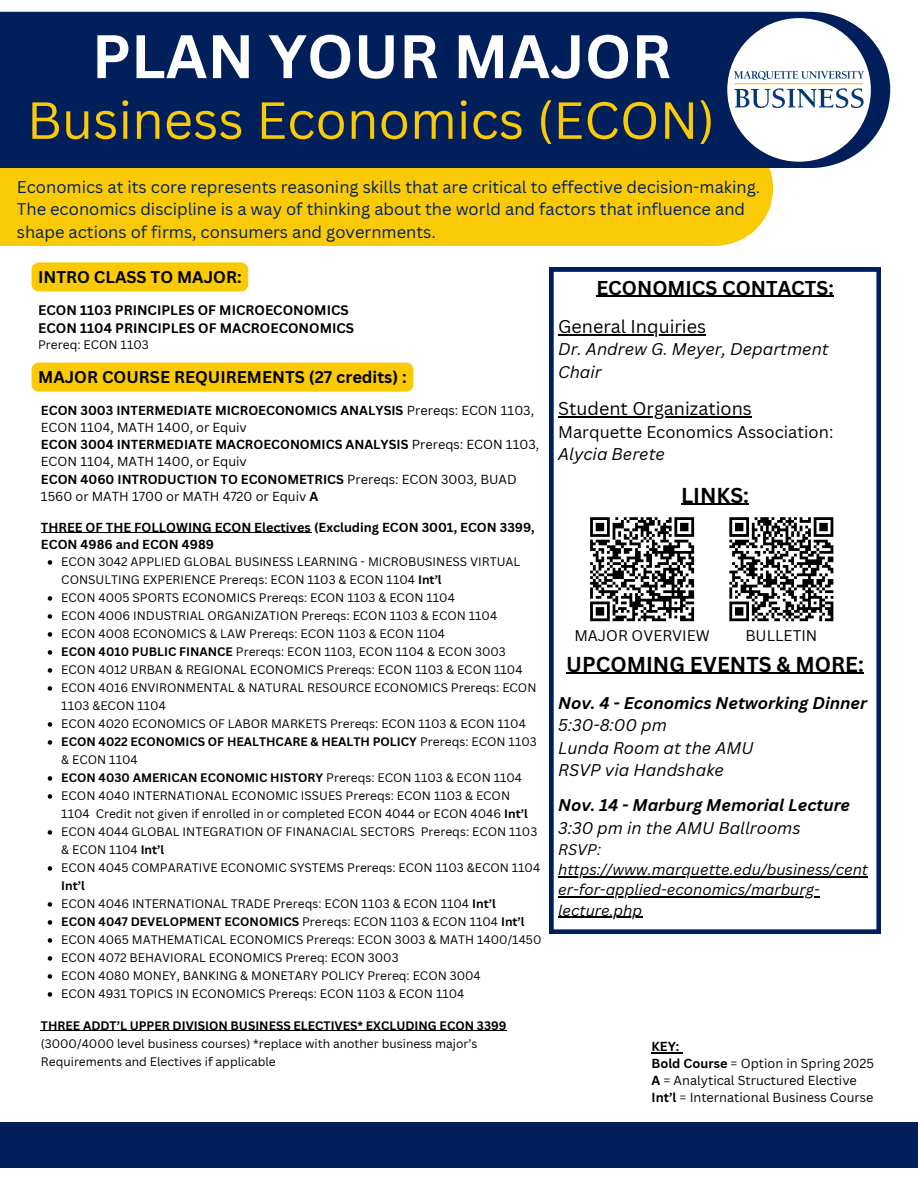
<style>
.page{position:relative;width:918px;height:1188px;background:#fff}
.page>*{position:absolute;margin:0;border:0;box-sizing:border-box;transform-origin:0 0}
.t1{font:700 60px "Canva Sans";color:#fff}
.t2{font:51px "Canva Sans";color:#faca04}
.t3{font:700 21px "Canva Sans";color:#000}
.t4{font:700 19.5px "Canva Sans";color:#000}
.t5{font:18px "Canva Sans";color:#000}
.t6{font:16.5px/22.5px "Canva Sans";color:#01205b}
.t7{font:italic 16.5px/22.5px "Canva Sans";color:#000}
.t8{font:italic 700 16.5px "Canva Sans";color:#000}
.t9{font:700 16.5px "Canva Sans";color:#000}
.t10{font:16.5px/22.5px "Canva Sans";color:#000}
.t11{font:italic 15px "Canva Sans";color:#000}
.t12{font:15px "Canva Sans";color:#000}
.t13{font:700 13.5px "Canva Sans";color:#000}
.t14{font:700 12.75px/17.2px "Canva Sans";color:#000}
.t15{font:12.75px/17.2px "Canva Sans";color:#000}
.t16{font:12px/18px "Canva Sans";color:#000}
.t17{font:700 12px/18px "Canva Sans";color:#000}
.s1{font-weight:400}
.s2{font-weight:700}
.s3{font-style:italic}
</style>
<div class="page">
<div style="left:0;top:168px;width:773px;height:78px;background:#faca04"></div>
<div style="left:0;top:12px;width:890px;height:156px;background:#01205b"></div>
<div style="left:727px;top:18px;width:144px;height:144px;background:#fff;border-radius:50%"></div>
<img style="left:735px;top:72px;width:128px;height:36px">
<svg style="left:549px;top:267px;width:332px;height:666px"></svg>
<hr style="left:596px;top:296px;width:238px;height:1px;background:#000">
<hr style="left:558px;top:334px;width:148px;height:1px;background:#000">
<hr style="left:558px;top:416px;width:194px;height:1px;background:#000">
<hr style="left:681px;top:504px;width:68px;height:1px;background:#000">
<hr style="left:566px;top:673px;width:298px;height:1px;background:#000">
<hr style="left:558px;top:876px;width:310px;height:1px;background:#000">
<hr style="left:558px;top:897px;width:262px;height:1px;background:#000">
<hr style="left:558px;top:917px;width:84px;height:1px;background:#000">
<div style="left:584px;top:512px;width:116px;height:115px;background:#fff"></div>
<svg style="left:590px;top:517px;width:105px;height:105px"></svg>
<div style="left:724px;top:512px;width:115px;height:115px;background:#fff"></div>
<svg style="left:729px;top:517px;width:105px;height:105px"></svg>
<div style="left:0;top:1122px;width:918px;height:45px;background:#01205b"></div>
<svg style="left:652px;top:1052px;width:30px;height:1px"></svg>
<div style="left:32px;top:262px;width:216px;height:30px;background:#faca04;border-radius:7px"></div>
<div style="left:32px;top:363px;width:381px;height:29px;background:#faca04;border-radius:7px"></div>
<hr style="left:41px;top:532px;width:270px;height:1px;background:#000">
<svg style="left:48px;top:560px;width:4px;height:5px"></svg>
<svg style="left:48px;top:596px;width:4px;height:5px"></svg>
<svg style="left:48px;top:614px;width:4px;height:5px"></svg>
<svg style="left:48px;top:632px;width:4px;height:5px"></svg>
<svg style="left:48px;top:650px;width:4px;height:5px"></svg>
<svg style="left:48px;top:668px;width:4px;height:5px"></svg>
<svg style="left:48px;top:686px;width:4px;height:5px"></svg>
<svg style="left:48px;top:722px;width:4px;height:5px"></svg>
<svg style="left:48px;top:740px;width:4px;height:5px"></svg>
<svg style="left:48px;top:776px;width:4px;height:5px"></svg>
<svg style="left:48px;top:794px;width:4px;height:5px"></svg>
<svg style="left:48px;top:830px;width:4px;height:5px"></svg>
<svg style="left:48px;top:866px;width:4px;height:5px"></svg>
<svg style="left:48px;top:902px;width:4px;height:5px"></svg>
<svg style="left:48px;top:920px;width:4px;height:5px"></svg>
<svg style="left:48px;top:938px;width:4px;height:5px"></svg>
<svg style="left:48px;top:956px;width:4px;height:5px"></svg>
<svg style="left:48px;top:974px;width:4px;height:5px"></svg>
<svg style="left:48px;top:992px;width:4px;height:5px"></svg>
<hr style="left:41px;top:1030px;width:466px;height:1px;background:#000">
<p class="t1" style="left:92px;top:14px;width:581px">PLAN YOUR MAJOR</p>
<p class="t2" style="left:27px;top:84px;width:690px">Business Economics (ECON)</p>
<p class="t6" style="left:17px;top:175px;width:745px">Economics at its core represents reasoning skills that are critical to effective decision-making.<br>The economics discipline is a way of thinking about the world and factors that influence and shape actions of firms, consumers and governments.</p>
<p class="t9" style="left:38px;top:265px;width:205px">INTRO CLASS TO MAJOR:</p>
<p class="t13" style="left:38px;top:301px;width:312px">ECON 1103 PRINCIPLES OF MICROECONOMICS</p>
<p class="t13" style="left:38px;top:319px;width:318px">ECON 1104 PRINCIPLES OF MACROECONOMICS</p>
<p class="t16" style="left:38px;top:335px;width:112px">Prereq: ECON 1103</p>
<p class="t9" style="left:38px;top:365px;width:370px">MAJOR COURSE REQUIREMENTS (27 credits) :</p>
<p class="t14" style="left:41px;top:401px;width:495px">ECON 3003 INTERMEDIATE MICROECONOMICS ANALYSIS <span class="s1">Prereqs: ECON 1103,<br>ECON 1104, MATH 1400, or Equiv</span></p>
<p class="t14" style="left:41px;top:436px;width:500px">ECON 3004 INTERMEDIATE MACROECONOMICS ANALYSIS <span class="s1">Prereqs: ECON 1103,<br>ECON 1104, MATH 1400, or Equiv</span></p>
<h3 class="t15" style="left:41px;top:470px;width:477px"><span class="s2">ECON 4060 INTRODUCTION TO ECONOMETRICS</span> Prereqs: ECON 3003, BUAD<br>1560 or MATH 1700 or MATH 4720 or Equiv <span class="s2">A</span></h3>
<p class="t14" style="left:41px;top:518px;width:495px">THREE OF THE FOLLOWING ECON Electives (Excluding ECON 3001, ECON 3399,<br>ECON 4986 and ECON 4989</p>
<p class="t16" style="left:61px;top:553px;width:461px">ECON 3042 APPLIED GLOBAL BUSINESS LEARNING - MICROBUSINESS VIRTUAL<br>CONSULTING EXPERIENCE Prereqs: ECON 1103 &amp; ECON 1104 <span class="s2">Int’l</span></p>
<p class="t16" style="left:61px;top:589px;width:395px">ECON 4005 SPORTS ECONOMICS Prereqs: ECON 1103 &amp; ECON 1104</p>
<p class="t16" style="left:61px;top:607px;width:438px">ECON 4006 INDUSTRIAL ORGANIZATION Prereqs: ECON 1103 &amp; ECON 1104</p>
<h3 class="t16" style="left:61px;top:625px;width:385px">ECON 4008 ECONOMICS &amp; LAW Prereqs: ECON 1103 &amp; ECON 1104</h3>
<h3 class="t16" style="left:61px;top:643px;width:446px"><span class="s2">ECON 4010 PUBLIC FINANCE</span> Prereqs: ECON 1103, ECON 1104 &amp; ECON 3003</h3>
<p class="t16" style="left:61px;top:661px;width:463px">ECON 4012 URBAN &amp; REGIONAL ECONOMICS Prereqs: ECON 1103 &amp; ECON 1104</p>
<p class="t16" style="left:61px;top:679px;width:477px">ECON 4016 ENVIRONMENTAL &amp; NATURAL RESOURCE ECONOMICS Prereqs: ECON<br>1103 &amp;ECON 1104</p>
<p class="t16" style="left:61px;top:715px;width:466px">ECON 4020 ECONOMICS OF LABOR MARKETS Prereqs: ECON 1103 &amp; ECON 1104</p>
<p class="t17" style="left:61px;top:733px;width:477px">ECON 4022 ECONOMICS OF HEALTHCARE &amp; HEALTH POLICY <span class="s1">Prereqs: ECON 1103 &amp; ECON 1104</span></p>
<p class="t17" style="left:61px;top:769px;width:462px">ECON 4030 AMERICAN ECONOMIC HISTORY <span class="s1">Prereqs: ECON 1103 &amp; ECON 1104</span></p>
<p class="t16" style="left:61px;top:787px;width:468px">ECON 4040 INTERNATIONAL ECONOMIC ISSUES Prereqs: ECON 1103 &amp; ECON<br>1104 Credit not given if enrolled in or completed ECON 4044 or ECON 4046 <span class="s2">Int’l</span></p>
<p class="t16" style="left:61px;top:823px;width:478px">ECON 4044 GLOBAL INTEGRATION OF FINANACIAL SECTORS Prereqs: ECON 1103 &amp; ECON 1104 <span class="s2">Int’l</span></p>
<p class="t16" style="left:61px;top:859px;width:480px">ECON 4045 COMPARATIVE ECONOMIC SYSTEMS Prereqs: ECON 1103 &amp;ECON 1104<br><span class="s2">Int’l<br></span>ECON 4046 INTERNATIONAL TRADE Prereqs: ECON 1103 &amp; ECON 1104 <span class="s2">Int’l</span></p>
<h5 class="t17" style="left:61px;top:913px;width:465px">ECON 4047 DEVELOPMENT ECONOMICS <span class="s1">Prereqs: ECON 1103 &amp; ECON 1104</span> Int’l</h5>
<p class="t16" style="left:61px;top:931px;width:482px">ECON 4065 MATHEMATICAL ECONOMICS Prereqs: ECON 3003 &amp; MATH 1400/1450</p>
<h5 class="t16" style="left:61px;top:949px;width:339px">ECON 4072 BEHAVIORAL ECONOMICS Prereq: ECON 3003</h5>
<p class="t16" style="left:61px;top:967px;width:421px">ECON 4080 MONEY, BANKING &amp; MONETARY POLICY Prereq: ECON 3004</p>
<p class="t16" style="left:61px;top:985px;width:405px">ECON 4931 TOPICS IN ECONOMICS Prereqs: ECON 1103 &amp; ECON 1104</p>
<p class="t17" style="left:41px;top:1016px;width:467px">THREE ADDT’L UPPER DIVISION BUSINESS ELECTIVES* EXCLUDING ECON 3399</p>
<p class="t16" style="left:41px;top:1034px;width:438px">(3000/4000 level business courses) *replace with another business major’s<br>Requirements and Electives if applicable</p>
<h2 class="t4" style="left:596px;top:274px;width:239px">ECONOMICS CONTACTS:</h2>
<p class="t5" style="left:558px;top:314px;width:149px">General Inquiries</p>
<p class="t7" style="left:558px;top:338px;width:272px">Dr. Andrew G. Meyer, Department<br>Chair</p>
<h4 class="t5" style="left:558px;top:396px;width:195px">Student Organizations</h4>
<p class="t10" style="left:558px;top:420px;width:277px">Marquette Economics Association:<br><span class="s3">Alycia Berete</span></p>
<p class="t3" style="left:681px;top:480px;width:69px">LINKS:</p>
<p class="t12" style="left:574px;top:625px;width:137px">MAJOR OVERVIEW</p>
<p class="t12" style="left:745px;top:625px;width:74px">BULLETIN</p>
<p class="t3" style="left:566px;top:649px;width:299px">UPCOMING EVENTS &amp; MORE:</p>
<h6 class="t8" style="left:558px;top:691px;width:311px">Nov. 4 - Economics Networking Dinner</h6>
<p class="t7" style="left:558px;top:714px;width:110px">5:30-8:00 pm</p>
<p class="t7" style="left:558px;top:736px;width:197px">Lunda Room at the AMU</p>
<p class="t7" style="left:558px;top:759px;width:167px">RSVP via Handshake</p>
<p class="t8" style="left:558px;top:793px;width:294px">Nov. 14 - Marburg Memorial Lecture</p>
<p class="t7" style="left:558px;top:816px;width:244px">3:30 pm in the AMU Ballrooms</p>
<p class="t11" style="left:558px;top:839px;width:44px">RSVP:</p>
<p class="t11" style="left:558px;top:859px;width:311px">https://www.marquette.edu/business/cent</p>
<p class="t11" style="left:558px;top:879px;width:263px">er-for-applied-economics/marburg-</p>
<p class="t11" style="left:558px;top:900px;width:86px">lecture.php</p>
<p class="t14" style="left:652px;top:1037px;width:29px">KEY:</p>
<p class="t15" style="left:652px;top:1054px;width:224px"><span class="s2">Bold Course</span> = Option in Spring 2025</p>
<p class="t15" style="left:652px;top:1071px;width:207px"><span class="s2">A</span> = Analytical Structured Elective</p>
<p class="t15" style="left:652px;top:1088px;width:224px"><span class="s2">Int’l</span> = International Business Course</p>
</div>
